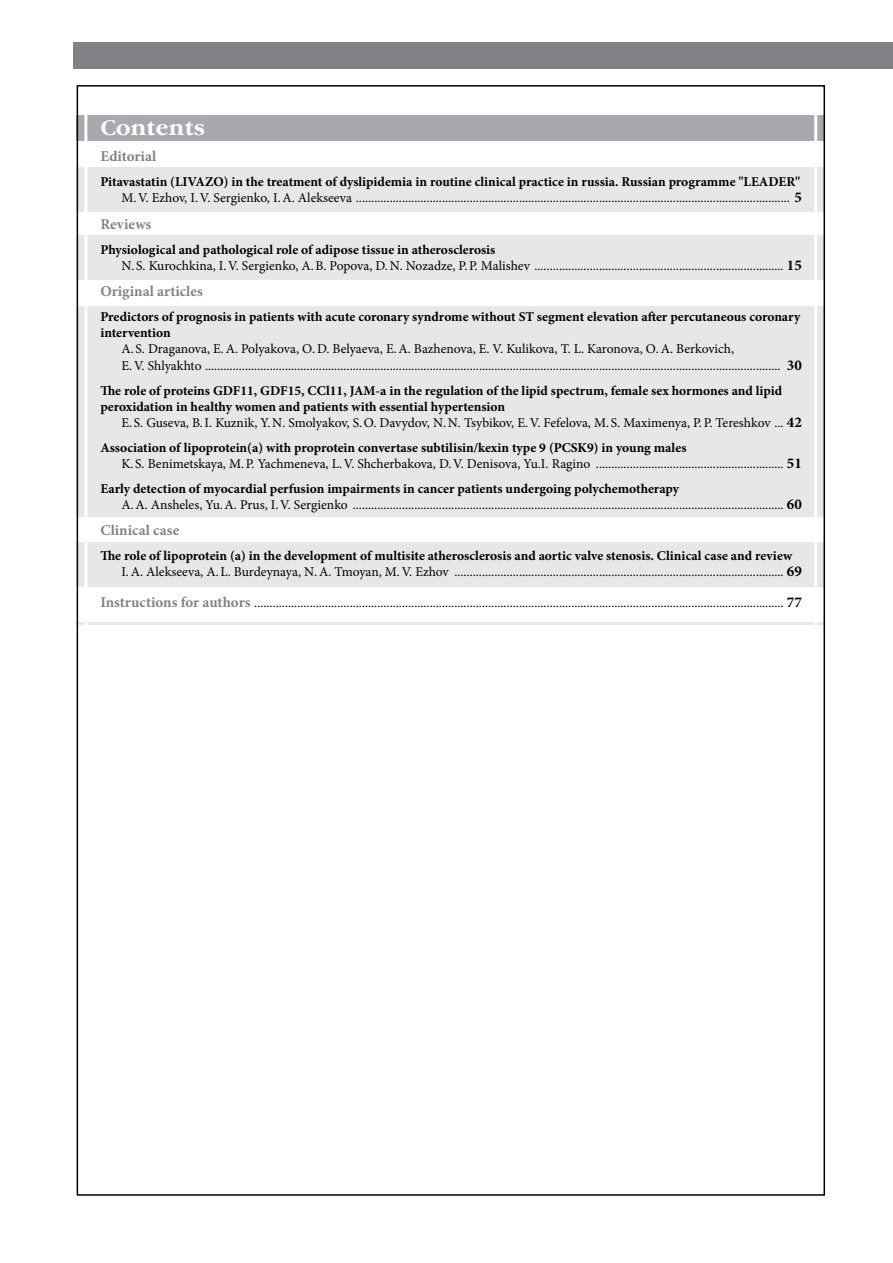
<style>
.page{position:relative;width:893px;height:1263px;background:#fff}
.page>*{position:absolute;margin:0;border:0;box-sizing:border-box;transform-origin:0 0}
.t1{font:700 21px "Garamond C";color:#fff}
.t2{font:700 15px "Minion Pro";color:#808285}
.t3{font:13.5px/16.2px "Minion Pro";color:#000}
.t4{font:700 13.5px/16.2px "Minion Pro";color:#000}
.s1{font-weight:700}
.s2{font-weight:700;font-size:15px}
.s3{font-weight:700;font-size:15px;color:#808285}
</style>
<div class="page">
<div style="left:73px;top:43px;width:820px;height:26px;background:#808285"></div>
<div style="left:77px;top:167px;width:748px;height:45px;background:#e6e7e8"></div>
<div style="left:77px;top:235px;width:748px;height:44px;background:#e6e7e8"></div>
<div style="left:77px;top:542px;width:748px;height:45px;background:#e6e7e8"></div>
<hr style="left:77px;top:622px;width:748px;height:2px;background:#e6e7e8">
<div style="left:77px;top:307px;width:748px;height:210px;background:#e6e7e8"></div>
<div style="left:77px;top:115px;width:748px;height:25px;background:#a7a9ac"></div>
<h1 class="t1" style="left:100px;top:116px;width:106px">Contents</h1>
<p class="t2" style="left:100px;top:146px;width:57px">Editorial</p>
<p class="t3" style="left:100px;top:174px;width:703px;text-align:right"><span class="s1">Pitavastatin (LIVAZO) in the treatment of dyslipidemia in routine clinical practice in russia. Russian programme "LEADER"<br></span>M.V. Ezhov, I.V. Sergienko, I.A. Alekseeva ............................................................................................................................................. <span class="s2">5</span></p>
<p class="t2" style="left:100px;top:214px;width:52px">Reviews</p>
<p class="t3" style="left:121px;top:241px;width:682px;text-indent:-21px"><span class="s1">Physiological and pathological role of adipose tissue in atherosclerosis<br></span>N. S. Kurochkina, I.V. Sergienko, A.B. Popova, D.N. Nozadze, P.P. Malishev ................................................................................. <span class="s2">15</span></p>
<p class="t2" style="left:100px;top:281px;width:104px">Original articles</p>
<p class="t4" style="left:100px;top:308px;width:701px">Predictors of prognosis in patients with acute coronary syndrome without ST segment elevation after percutaneous coronary intervention</p>
<p class="t3" style="left:121px;top:341px;width:682px">A. S. Draganova, Е.А. Polyakova, О.D. Belyaeva, E.A. Bazhenova, E. V. Kulikova, T. L. Karonova, О.А. Berkovich,<br>E.V. Shlyakhto ........................................................................................................................................................................................... <span class="s2">30</span></p>
<p class="t4" style="left:100px;top:382px;width:683px">The role of proteins GDF11, GDF15, CCl11, JAM-a in the regulation of the lipid spectrum, female sex hormones and lipid peroxidation in healthy women and patients with essential hypertension</p>
<p class="t3" style="left:100px;top:410px;width:703px;line-height:24.8px;text-indent:21px">E. S. Guseva, B.I. Kuznik, Y.N. Smolyakov, S.O. Davydov, N.N. Tsybikov, E.V. Fefelova, M. S. Maximenya, P.P. Tereshkov ... <span class="s2">42<br></span><span class="s1">Association of lipoprotein(a) with proprotein convertase subtilisin/kexin type 9 (PCSK9) in young males</span></p>
<p class="t3" style="left:100px;top:451px;width:703px;line-height:24.8px;text-indent:21px">K. S. Benimetskaya, M.P. Yachmeneva, L.V. Shcherbakova, D.V. Denisova, Yu.I. Ragino ............................................................. <span class="s2">51<br></span><span class="s1">Early detection of myocardial perfusion impairments in cancer patients undergoing polychemotherapy</span></p>
<p class="t3" style="left:121px;top:496px;width:682px">A.A. Ansheles, Yu.A. Prus, I.V. Sergienko ............................................................................................................................................ <span class="s2">60</span></p>
<p class="t2" style="left:100px;top:520px;width:80px">Clinical case</p>
<p class="t3" style="left:121px;top:548px;width:682px;text-indent:-21px"><span class="s1">The role of lipoprotein (a) in the development of multisite atherosclerosis and aortic valve stenosis. Clinical case and review<br></span>I.A. Alekseeva, A.L. Burdeynaya, N.A. Tmoyan, M.V. Ezhov ........................................................................................................... <span class="s2">69</span></p>
<p class="t3" style="left:100px;top:595px;width:703px"><span class="s3">Instructions for authors</span> ............................................................................................................................................................................ <span class="s2">77</span></p>
</div>
